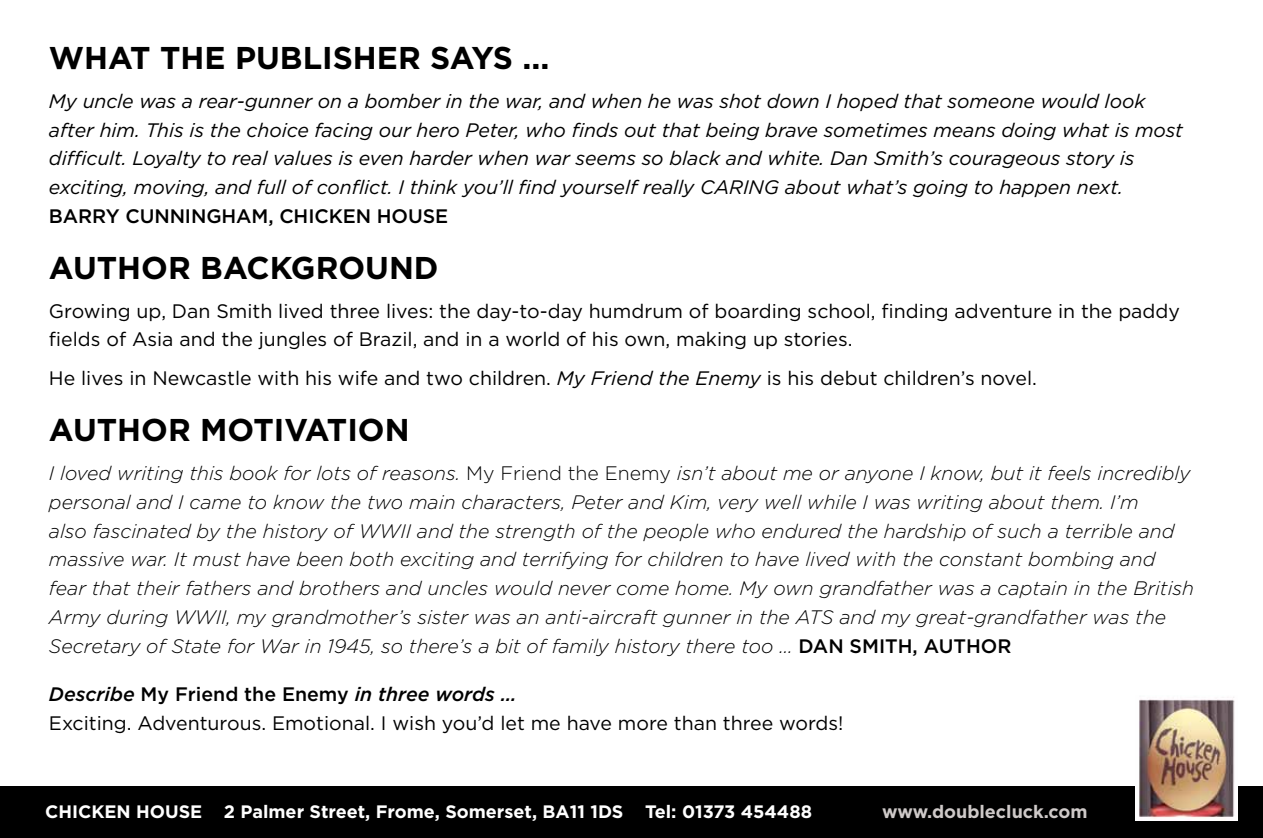
<style>
.page{position:relative;width:1263px;height:838px;background:#fff}
.page>*{position:absolute;margin:0;border:0;box-sizing:border-box;transform-origin:0 0}
.t1{font:700 31.5px "Gotham";color:#000}
.t2{font:italic 300 19.5px/28.8px "Gotham";color:#000}
.t3{font:italic 19.5px/28.8px "Gotham";letter-spacing:-.005em;color:#000}
.t4{font:19.5px/28.8px "Gotham";color:#000}
.t5{font:500 19.5px "Gotham";letter-spacing:-.005em;color:#000}
.t6{font:700 18px "Gotham";color:#fff}
.t7{font:700 18px "Gotham";color:#cec9c8}
.s1{font-weight:500;font-style:normal}
.s2{font-style:italic}
.s3{font-style:normal}
.s4{font-weight:500;font-style:italic}
.s5{font-weight:500}
</style>
<div class="page">
<div style="left:0;top:787px;width:1263px;height:51px;background:#000"></div>
<img style="left:1135px;top:697px;width:103px;height:123px">
<h1 class="t1" style="left:49px;top:37px;width:502px">WHAT THE PUBLISHER SAYS ...</h1>
<p class="t3" style="left:49px;top:86px;width:1136px">My uncle was a rear-gunner on a bomber in the war, and when he was shot down I hoped that someone would look after him. This is the choice facing our hero Peter, who finds out that being brave sometimes means doing what is most difficult. Loyalty to real values is even harder when war seems so black and white. Dan Smith’s courageous story is exciting, moving, and full of conflict. I think you’ll find yourself really CARING about what’s going to happen next.<br><span class="s1">B</span><span class="s1">ARRY CUNNIN</span></p>
<p class="t5" style="left:206px;top:203px;width:31px">GHAM</p>
<p class="t5" style="left:268px;top:203px;width:181px">, CHICKEN HOUSE</p>
<h1 class="t1" style="left:49px;top:246px;width:175px">AUTHOR BAC</h1>
<h1 class="t1" style="left:270px;top:246px;width:166px">KGROUND</h1>
<p class="t4" style="left:49px;top:296px;width:1132px">Growing up, Dan Smith lived three lives: the day-to-day humdrum of boarding school, finding adventure in the paddy fields of Asia and the jungles of Brazil, and in a world of his own, making up stories.</p>
<p class="t4" style="left:49px;top:364px;width:989px">He lives in Newcastle with his wife and two children. <span class="s2">My Friend the Enemy</span> is his debut children’s novel.</p>
<h1 class="t1" style="left:49px;top:409px;width:362px">AUTHOR MOTIVATION</h1>
<p class="t2" style="left:49px;top:458px;width:1146px">I loved writing this book for lots of reasons. <span class="s3">My Friend the Enemy</span> isn’t about me or anyone I know, but it feels incredibly personal and I came to know the two main characters, Peter and Kim, very well while I was writing about them. I’m<br>also fascinated by the history of WWII and the strength of the people who endured the hardship of such a terrible and massive war. It must have been both exciting and terrifying for children to have lived with the constant bombing and fear that their fathers and brothers and uncles would never come home. My own grandfather was a captain in the British Army during WWII, my grandmother’s sister was an anti-aircraft gunner in the ATS and my great-grandfather was the Secretary of State for War in 1945, so there’s a bit of family history there too … <span class="s1">DAN SMITH, AUTH OR</span></p>
<p class="t4" style="left:49px;top:679px;width:796px"><span class="s4">Describe</span> <span class="s5">MY FRIEND THE ENEMY</span> <span class="s4">in three words …<br></span>Exciting. Adventurous. Emotional. I wish you’d let me have more than three words!</p>
<p class="t6" style="left:45px;top:799px;width:578px">CHICKEN H OUSE 2 PALMER STREET, FROME, SOMERSET, BA11 1DS</p>
<p class="t6" style="left:645px;top:799px;width:169px">TEL: 01373 454488</p>
<p class="t7" style="left:882px;top:799px;width:207px">WWW.DOUBLECLUCK.COM</p>
</div>
